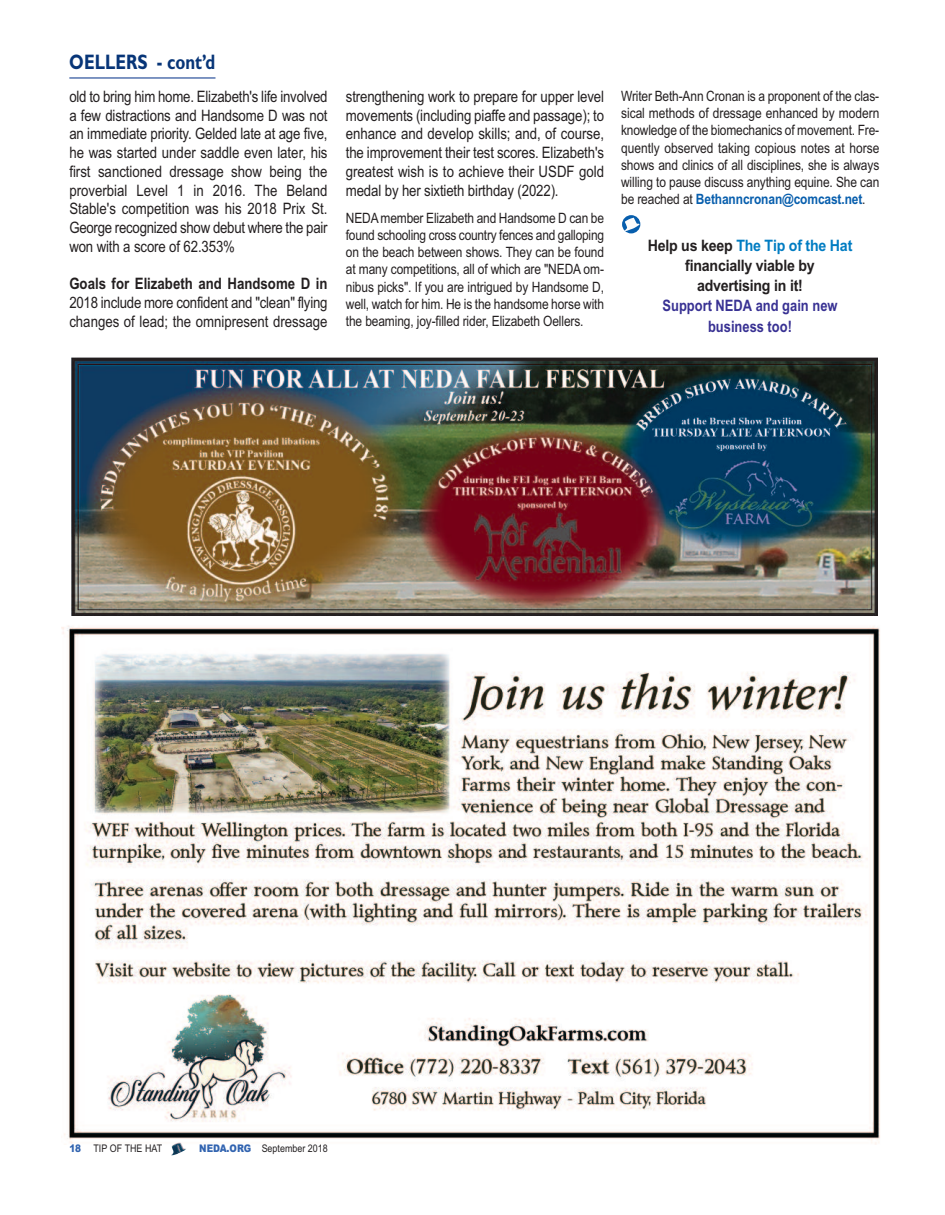
<style>
.page{position:relative;width:945px;height:1215px;background:#fff}
.page>*{position:absolute;margin:0;border:0;box-sizing:border-box;transform-origin:0 0}
.t1{font:700 21px "Gill Sans";color:#073578;scale:.8 1}
.t2{font:15.75px/18.8px "Arial";letter-spacing:-.01em;color:#231f20;text-align:justify;scale:.84 1}
.t3{font:700 15.75px/20.2px "Arial";letter-spacing:-.015em;color:#231f20;text-align:center;scale:.9 1}
.t4{font:700 15.75px/20.2px "Arial Narrow";color:#383193;text-align:center}
.t5{font:700 15.75px "Arial";letter-spacing:-.015em;color:#231f20;scale:.84 1}
.t6{font:14.25px/17.2px "Arial";letter-spacing:-.01em;color:#231f20;text-align:justify;scale:.84 1}
.t7{font:10.5px "Arial";color:#231f20;scale:.85 1}
.s1{font-weight:700;color:#075ead}
.s2{color:#007cc2}
.s3{font-weight:900;color:#3264b0}
</style>
<div class="page">
<hr style="left:69px;top:77px;width:147px;height:2px;background:#5473af">
<div style="left:622px;top:215px;width:18px;height:18px;background:#075ead;border-radius:50%"></div>
<img style="left:625px;top:218px;width:15px;height:13px">
<img style="left:61px;top:625px;width:819px;height:520px">
<img style="left:71px;top:357px;width:807px;height:258px">
<img style="left:171px;top:1142px;width:16px;height:14px">
<h1 class="t1" style="left:69px;top:49px;width:184px">OELLERS - cont’d</h1>
<p class="t2" style="left:69px;top:87px;width:309px">old to bring him home. Elizabeth's life involved a few distractions and Handsome D was not an immediate priority. Gelded late at age five, he was started under saddle even later, his first sanctioned dressage show being the proverbial Level 1 in 2016. The Beland Stable's competition was his 2018 Prix St.<br>George recognized show debut where the pair won with a score of 62.353%</p>
<p class="t5" style="left:69px;top:275px;width:309px">Goals for Elizabeth and Handsome D in</p>
<p class="t2" style="left:69px;top:293px;width:309px">2018 include more confident and "clean" flying changes of lead; the omnipresent dressage</p>
<p class="t2" style="left:346px;top:87px;width:309px">strengthening work to prepare for upper level movements (including piaffe and passage); to enhance and develop skills; and, of course, the improvement their test scores. Elizabeth's greatest wish is to achieve their USDF gold medal by her sixtieth birthday (2022).</p>
<p class="t6" style="left:346px;top:209px;width:309px">NEDA member Elizabeth and Handsome D can be found schooling cross country fences and galloping on the beach between shows. They can be found at many competitions, all of which are "NEDA om&shy;nibus picks". If you are intrigued by Handsome D, well, watch for him. He is the handsome horse with the beaming, joy-filled rider, Elizabeth Oellers.</p>
<p class="t6" style="left:621px;top:87px;width:309px">Writer Beth-Ann Cronan is a proponent of the clas&shy;sical methods of dressage enhanced by modern knowledge of the biomechanics of movement. Fre&shy;quently observed taking copious notes at horse shows and clinics of all disciplines, she is always willing to pause discuss anything equine. She can be reached at <span class="s1">Bethanncronan@comcast.net</span>.</p>
<p class="t3" style="left:648px;top:235px;width:229px">Help us keep <span class="s2">The Tip of the Hat </span>financially viable by advertising in it!</p>
<p class="t4" style="left:663px;top:296px;width:177px">Support NEDA and gain new business too!</p>
<p class="t7" style="left:69px;top:1142px;width:111px"><span class="s3">18</span> TIP OF THE HAT</p>
<p class="t7" style="left:199px;top:1142px;width:153px"><span class="s3">NEDA.ORG</span> September 2018</p>
</div>
